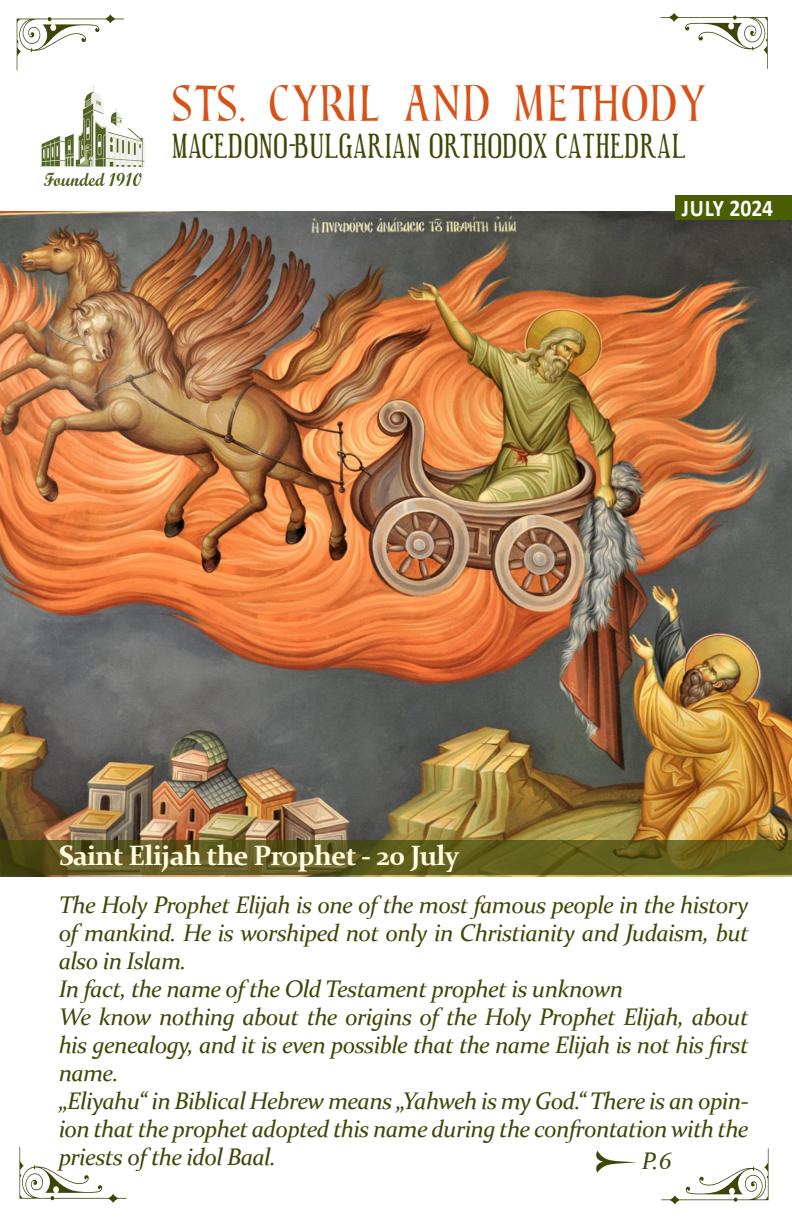
<style>
.page{position:relative;width:792px;height:1224px;background:#fff}
.page>*{position:absolute;margin:0;border:0;box-sizing:border-box;transform-origin:0 0}
.t1{font:36px "Gondola SD";color:#d95117}
.t2{font:28px "Euphorigenic";letter-spacing:.05em;color:#3f4506}
.t3{font:700 28px "Constantia";letter-spacing:-.025em;color:#fffdde}
.t4{font:italic 24px/28px "Constantia";letter-spacing:-.025em;color:#3f4506;text-align:justify}
.t5{font:700 24px "Calibri";color:#fff;scale:.9 1}
</style>
<div class="page">
<svg style="left:661px;top:1148px;width:108px;height:56px"></svg>
<svg style="left:19px;top:1147px;width:108px;height:56px"></svg>
<svg style="left:661px;top:13px;width:107px;height:56px"></svg>
<svg style="left:17px;top:14px;width:107px;height:57px"></svg>
<svg style="left:596px;top:1151px;width:40px;height:22px"></svg>
<img style="left:0;top:212px;width:791px;height:664px">
<div style="left:675px;top:195px;width:116px;height:25px;background:#495f01"></div>
<svg style="left:0;top:840px;width:791px;height:35px;background:#5e591d"></svg>
<img style="left:40px;top:85px;width:106px;height:101px">
<p class="t1" style="left:172px;top:88px;width:536px">STS. CYRIL AND METHODY</p>
<p class="t2" style="left:172px;top:130px;width:514px">MACEDONO-BULGARIAN ORTHODOX CATHEDRAL</p>
<p class="t5" style="left:682px;top:191px;width:103px">JULY 2024</p>
<p class="t3" style="left:59px;top:836px;width:402px">Saint Elijah the Prophet - 20 July</p>
<p class="t4" style="left:59px;top:890px;width:692px">The Holy Prophet Elijah is one of the most famous people in the history of mankind. He is worshiped not only in Christianity and Judaism, but also in Islam.</p>
<p class="t4" style="left:59px;top:974px;width:566px">In fact, the name of the Old Testament prophet is unknown</p>
<p class="t4" style="left:59px;top:1002px;width:692px">We know nothing about the origins of the Holy Prophet Elijah, about his genealogy, and it is even possible that the name Elijah is not his first name.</p>
<p class="t4" style="left:59px;top:1086px;width:692px">„Eliyahu“ in Biblical Hebrew means „Yahweh is my God.“ There is an opin&shy;ion that the prophet adopted this name during the confrontation with the priests of the idol Baal.</p>
<p class="t4" style="left:642px;top:1145px;width:31px">P.6</p>
</div>
